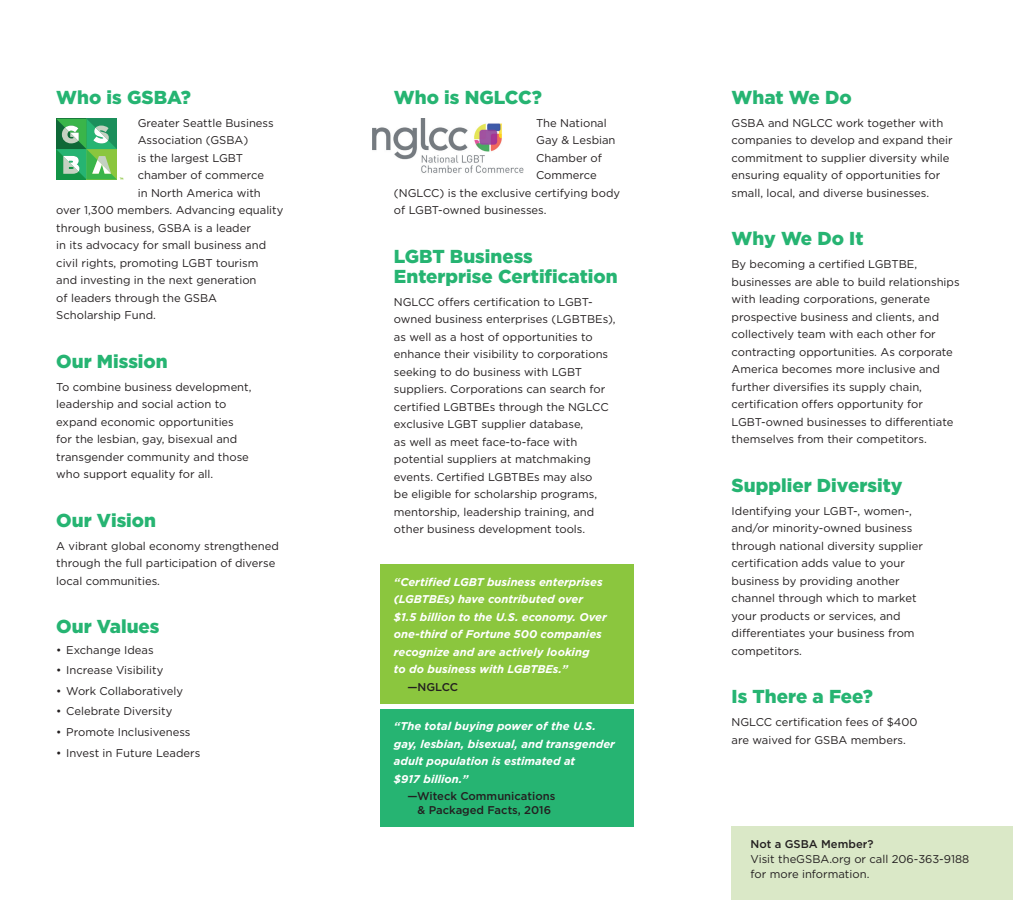
<style>
.page{position:relative;width:1013px;height:900px;background:#fff}
.page>*{position:absolute;margin:0;border:0;box-sizing:border-box;transform-origin:0 0}
.t1{font:900 18.75px/20px "Gotham";color:#26b472}
.t2{font:11.25px/17.5px "Gotham";color:#231f20}
.t3{font:italic 700 11.25px/17.5px "Gotham";color:#fff}
.t4{font:500 11.25px/13.8px "Gotham";color:#231f20;text-align:center}
</style>
<div class="page">
<div style="left:379px;top:709px;width:254px;height:118px;background:#26b472"></div>
<div style="left:379px;top:564px;width:254px;height:140px;background:#8bc63e"></div>
<div style="left:731px;top:827px;width:281px;height:73px;background:#dae8c7"></div>
<svg style="left:56px;top:119px;width:67px;height:61px"></svg>
<img style="left:372px;top:119px;width:152px;height:54px">
<h1 class="t1" style="left:56px;top:87px;width:136px">Who is GSBA?</h1>
<p class="t2" style="left:138px;top:114px;width:137px">Greater Seattle Business</p>
<p class="t2" style="left:138px;top:131px;width:112px">Association (GSBA)</p>
<p class="t2" style="left:138px;top:149px;width:107px">is the largest LGBT</p>
<p class="t2" style="left:138px;top:166px;width:128px">chamber of commerce</p>
<p class="t2" style="left:138px;top:184px;width:125px">in North America with</p>
<p class="t2" style="left:56px;top:201px;width:229px">over 1,300 members. Advancing equality</p>
<p class="t2" style="left:56px;top:219px;width:196px">through business, GSBA is a leader</p>
<p class="t2" style="left:56px;top:236px;width:211px">in its advocacy for small business and</p>
<p class="t2" style="left:56px;top:254px;width:204px">civil rights, promoting LGBT tourism</p>
<p class="t2" style="left:56px;top:271px;width:202px">and investing in the next generation</p>
<p class="t2" style="left:56px;top:289px;width:162px">of leaders through the GSBA</p>
<p class="t2" style="left:56px;top:306px;width:101px">Scholarship Fund.</p>
<h1 class="t1" style="left:56px;top:350px;width:113px">Our Mission</h1>
<p class="t2" style="left:56px;top:378px;width:197px">To combine business development, leadership and social action to expand economic opportunities for the lesbian, gay, bisexual and transgender community and those who support equality for all.</p>
<h1 class="t1" style="left:56px;top:509px;width:101px">Our Vision</h1>
<p class="t2" style="left:56px;top:537px;width:224px">A vibrant global economy strengthened through the full participation of diverse local communities.</p>
<h1 class="t1" style="left:56px;top:616px;width:105px">Our Values</h1>
<p class="t2" style="left:56px;top:641px;width:99px">• Exchange Ideas</p>
<p class="t2" style="left:56px;top:661px;width:109px">• Increase Visibility</p>
<p class="t2" style="left:56px;top:682px;width:128px">• Work Collaboratively</p>
<p class="t2" style="left:56px;top:703px;width:118px">• Celebrate Diversity</p>
<p class="t2" style="left:56px;top:723px;width:136px">• Promote Inclusiveness</p>
<p class="t2" style="left:56px;top:744px;width:146px">• Invest in Future Leaders</p>
<h1 class="t1" style="left:394px;top:87px;width:149px">Who is NGLCC?</h1>
<p class="t2" style="left:536px;top:114px;width:72px">The National</p>
<p class="t2" style="left:536px;top:131px;width:81px">Gay &amp; Lesbian</p>
<p class="t2" style="left:536px;top:149px;width:67px">Chamber of</p>
<p class="t2" style="left:536px;top:166px;width:62px">Commerce</p>
<p class="t2" style="left:394px;top:184px;width:228px">(NGLCC) is the exclusive certifying body</p>
<p class="t2" style="left:394px;top:201px;width:154px">of LGBT-owned businesses.</p>
<h1 class="t1" style="left:394px;top:245px;width:225px">LGBT Business<br>Enterprise Certification</h1>
<p class="t2" style="left:394px;top:293px;width:223px">NGLCC offers certification to LGBT&shy;owned business enterprises (LGBTBEs), as well as a host of opportunities to enhance their visibility to corporations seeking to do business with LGBT suppliers. Corporations can search for certified LGBTBEs through the NGLCC exclusive LGBT supplier database,<br>as well as meet face-to-face with potential suppliers at matchmaking events. Certified LGBTBEs may also<br>be eligible for scholarship programs, mentorship, leadership training, and other business development tools.</p>
<p class="t3" style="left:394px;top:573px;width:214px">“Certified LGBT business enterprises (LGBTBEs) have contributed over $1.5 billion to the U.S. economy. Over one-third of Fortune 500 companies recognize and are actively looking<br>to do business with LGBTBEs.”</p>
<p class="t4" style="left:407px;top:680px;width:52px">—NGLCC</p>
<p class="t3" style="left:394px;top:717px;width:222px">“The total buying power of the U.S. gay, lesbian, bisexual, and transgender adult population is estimated at<br>$917 billion.”</p>
<p class="t4" style="left:407px;top:789px;width:149px">—Witeck Communications &amp; Packaged Facts, 2016</p>
<h1 class="t1" style="left:731px;top:87px;width:122px">What We Do</h1>
<p class="t2" style="left:731px;top:114px;width:223px">GSBA and NGLCC work together with companies to develop and expand their commitment to supplier diversity while ensuring equality of opportunities for small, local, and diverse businesses.</p>
<h1 class="t1" style="left:731px;top:228px;width:133px">Why We Do It</h1>
<p class="t2" style="left:731px;top:255px;width:229px">By becoming a certified LGBTBE, businesses are able to build relationships with leading corporations, generate prospective business and clients, and collectively team with each other for contracting opportunities. As corporate America becomes more inclusive and further diversifies its supply chain, certification offers opportunity for LGBT-owned businesses to differentiate themselves from their competitors.</p>
<h1 class="t1" style="left:731px;top:474px;width:172px">Supplier Diversity</h1>
<p class="t2" style="left:731px;top:502px;width:193px">Identifying your LGBT-, women-, and/or minority-owned business through national diversity supplier certification adds value to your business by providing another channel through which to market your products or services, and differentiates your business from competitors.</p>
<h1 class="t1" style="left:731px;top:686px;width:143px">Is There a Fee?</h1>
<p class="t2" style="left:731px;top:713px;width:187px">NGLCC certification fees of $400 are waived for GSBA members.</p>
<p class="t4" style="left:750px;top:837px;width:124px">Not a GSBA Member?</p>
<p class="t2" style="left:750px;top:851px;width:220px;line-height:15px">Visit theGSBA.org or call 206-363-9188 for more information.</p>
</div>
